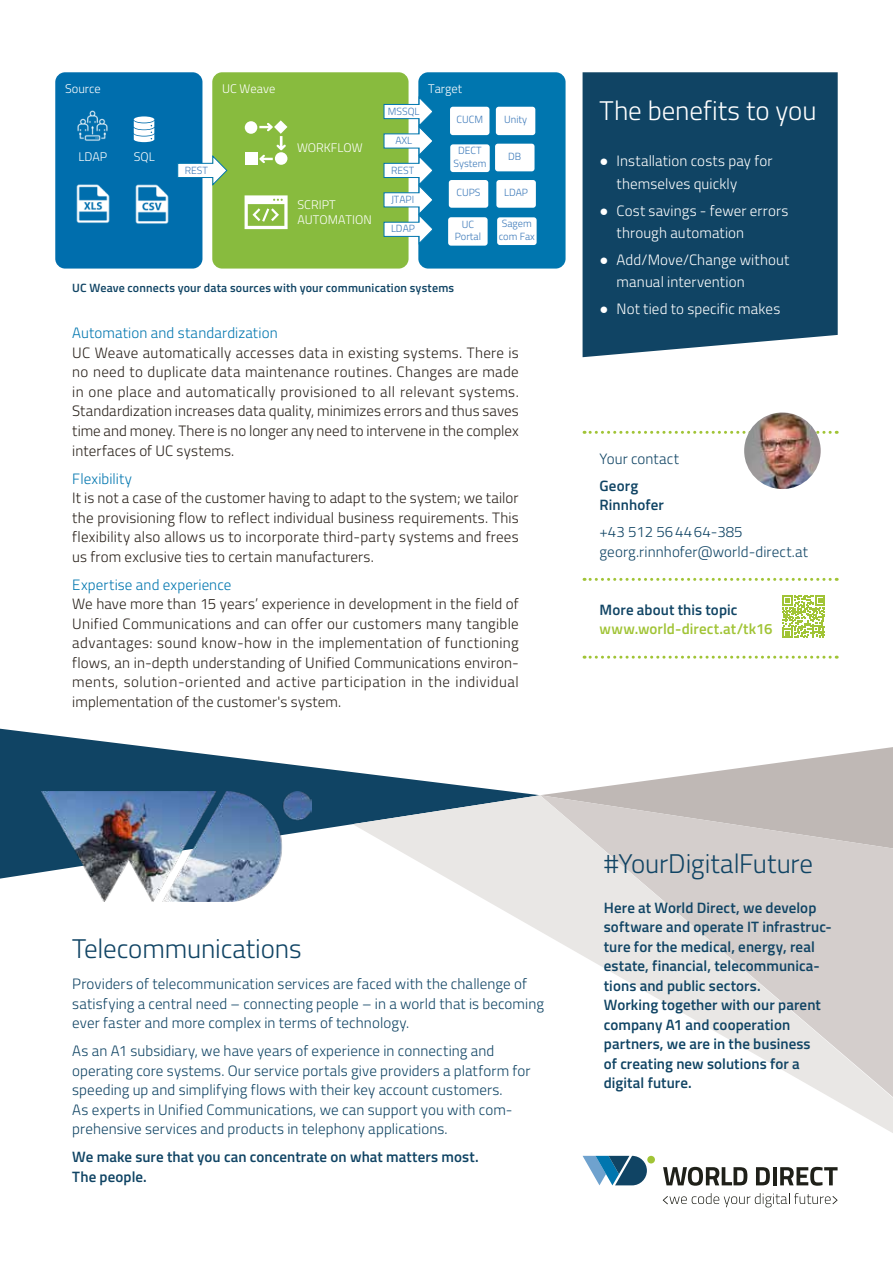
<style>
.page{position:relative;width:893px;height:1263px;background:#fff}
.page>*{position:absolute;margin:0;border:0;box-sizing:border-box;transform-origin:0 0}
.t1{font:300 27px "Cairo";letter-spacing:-.005em;color:#104464}
.t2{font:300 27px "Cairo";letter-spacing:-.005em;color:#fff}
.t3{font:300 15px/19.5px "Cairo";letter-spacing:.005em;color:#29211a;text-align:justify}
.t4{font:300 15px/19.5px "Cairo";letter-spacing:.005em;color:#104464}
.t5{font:600 15px/19.5px "Cairo";letter-spacing:.005em;color:#104464}
.t6{font:300 15px/22.5px "Cairo";letter-spacing:.005em;color:#fff}
.t7{font:300 15px "Cairo";letter-spacing:.01em;color:#0076af}
.t8{font:600 15px "Cairo";letter-spacing:.005em;color:#a1c436}
.t9{font:300 12.45px/15px "Cairo";color:#fff}
.t10{font:600 12px "Cairo";letter-spacing:.015em;color:#104464}
.t11{font:300 10.35px/12.5px "Cairo";color:#3977b8;text-align:center}
.s1{font-family:"Arial";font-weight:400}
</style>
<div class="page">
<svg style="left:543px;top:747px;width:350px;height:48px"></svg>
<svg style="left:0;top:729px;width:538px;height:150px;fill:#104464"></svg>
<svg style="left:352px;top:795px;width:541px;height:338px"></svg>
<img style="left:42px;top:791px;width:269px;height:110px">
<svg style="left:663px;top:1193px;width:175px;height:14px"></svg>
<svg style="left:663px;top:1167px;width:84px;height:19px"></svg>
<svg style="left:756px;top:1167px;width:14px;height:18px"></svg>
<hr style="left:773px;top:1167px;width:3px;height:18px;background:#1f2019">
<svg style="left:780px;top:1167px;width:57px;height:19px"></svg>
<svg style="left:583px;top:1156px;width:64px;height:29px"></svg>
<div style="left:647px;top:1156px;width:8px;height:7px;background:#a1c436;border-radius:50%"></div>
<svg style="left:584px;top:431px;width:253px;height:3px"></svg>
<svg style="left:584px;top:578px;width:253px;height:3px"></svg>
<img style="left:744px;top:412px;width:77px;height:77px;border-radius:38px">
<div style="left:418px;top:72px;width:148px;height:197px;background:#0076af;border-radius:10px"></div>
<div style="left:212px;top:72px;width:197px;height:197px;background:#88bb3e;border-radius:10px"></div>
<div style="left:55px;top:72px;width:147px;height:197px;background:#006ead;border-radius:10px"></div>
<img style="left:76px;top:184px;width:93px;height:40px">
<img style="left:77px;top:110px;width:31px;height:31px">
<div style="left:134px;top:116px;width:20px;height:7px;background:#fff;border-radius:50%"></div>
<svg style="left:134px;top:120px;width:20px;height:22px"></svg>
<svg style="left:177px;top:154px;width:51px;height:33px"></svg>
<div style="left:450px;top:107px;width:39px;height:28px;background:#fff;border-radius:3px"></div>
<div style="left:496px;top:107px;width:39px;height:28px;background:#fff;border-radius:3px"></div>
<div style="left:450px;top:144px;width:40px;height:28px;background:#fff;border-radius:3px"></div>
<div style="left:449px;top:180px;width:39px;height:28px;background:#fff;border-radius:3px"></div>
<div style="left:496px;top:180px;width:40px;height:28px;background:#fff;border-radius:3px"></div>
<div style="left:448px;top:217px;width:40px;height:29px;background:#fff;border-radius:3px"></div>
<div style="left:497px;top:217px;width:40px;height:28px;background:#fff;border-radius:3px"></div>
<div style="left:495px;top:144px;width:39px;height:27px;background:#fff;border-radius:3px"></div>
<svg style="left:275px;top:152px;width:12px;height:13px"></svg>
<div style="left:245px;top:121px;width:12px;height:13px;background:#fff;border-radius:50%"></div>
<div style="left:245px;top:152px;width:12px;height:13px;background:#fff"></div>
<svg style="left:259px;top:120px;width:28px;height:43px"></svg>
<svg style="left:245px;top:195px;width:43px;height:34px"></svg>
<svg style="left:383px;top:95px;width:50px;height:151px"></svg>
<svg style="left:782px;top:595px;width:43px;height:43px"></svg>
<svg style="left:584px;top:656px;width:253px;height:3px"></svg>
<div style="left:583px;top:72px;width:255px;height:285px;background:#104464"></div>
<p class="t9" style="left:65px;top:81px;width:37px">Source</p>
<p class="t9" style="left:222px;top:81px;width:55px">UC Weave</p>
<p class="t9" style="left:78px;top:149px;width:30px">LDAP</p>
<p class="t9" style="left:134px;top:149px;width:22px">SQL</p>
<p class="t11" style="left:185px;top:164px;width:25px">REST</p>
<p class="t9" style="left:297px;top:140px;width:67px">WORKFLOW</p>
<p class="t9" style="left:298px;top:197px;width:76px">SCRIPT<br>AUTOMATION</p>
<p class="t11" style="left:388px;top:105px;width:33px">MSSQL</p>
<p class="t11" style="left:395px;top:134px;width:18px">AXL</p>
<p class="t11" style="left:391px;top:164px;width:25px">REST</p>
<p class="t11" style="left:391px;top:193px;width:25px">JTAPI</p>
<p class="t11" style="left:391px;top:223px;width:26px">LDAP</p>
<p class="t9" style="left:428px;top:81px;width:35px">Target</p>
<p class="t11" style="left:456px;top:114px;width:28px">CUCM</p>
<p class="t11" style="left:504px;top:114px;width:24px">Unity</p>
<p class="t11" style="left:453px;top:145px;width:34px">DECT<br>System</p>
<p class="t11" style="left:456px;top:186px;width:26px">CUPS</p>
<p class="t11" style="left:504px;top:186px;width:26px">LDAP</p>
<p class="t11" style="left:455px;top:218px;width:28px">UC<br>Portal</p>
<p class="t11" style="left:499px;top:218px;width:38px;text-align:left">Sagem com Fax</p>
<p class="t11" style="left:508px;top:150px;width:15px">DB</p>
<p class="t10" style="left:72px;top:279px;width:383px">UC Weave connects your data sources with your communication systems</p>
<p class="t7" style="left:72px;top:322px;width:207px">Automation and standardization</p>
<p class="t3" style="left:72px;top:343px;width:448px">UC Weave automatically accesses data in existing systems. There is no need to duplicate data maintenance routines. Changes are made in one place and automatically provisioned to all relevant systems.<br>Standardization increases data quality, minimizes errors and thus saves time and money. There is no longer any need to intervene in the complex interfaces of UC systems.</p>
<p class="t7" style="left:72px;top:467px;width:61px">Flexibility</p>
<p class="t3" style="left:72px;top:488px;width:448px">It is not a case of the customer having to adapt to the system; we tailor the provisioning flow to reflect individual business requirements. This flexibility also allows us to incorporate third-party systems and frees us from exclusive ties to certain manufacturers.</p>
<p class="t7" style="left:72px;top:573px;width:161px">Expertise and experience</p>
<p class="t3" style="left:72px;top:594px;width:448px">We have more than 15 years’ experience in development in the field of Unified Communications and can offer our customers many tangible advantages: sound know-how in the implementation of functioning flows, an in-depth understanding of Unified Communications environ&shy;ments, solution-oriented and active participation in the individual implementation of the customer's system.</p>
<h1 class="t2" style="left:600px;top:91px;width:218px">The benefits to you</h1>
<p class="t6" style="left:617px;top:150px;width:157px;text-indent:-17px"><span class="s1">●</span> Installation costs pay for themselves quickly</p>
<p class="t6" style="left:617px;top:199px;width:173px;text-indent:-17px"><span class="s1">●</span> Cost savings - fewer errors through automation</p>
<p class="t6" style="left:617px;top:248px;width:174px;text-indent:-17px"><span class="s1">●</span> Add/Move/Change without manual intervention</p>
<p class="t6" style="left:600px;top:298px;width:182px"><span class="s1">●</span> Not tied to specific makes</p>
<p class="t4" style="left:600px;top:449px;width:81px">Your contact</p>
<p class="t5" style="left:600px;top:476px;width:66px">Georg<br>Rinnhofer</p>
<p class="t4" style="left:600px;top:522px;width:210px">+43 512 564464-385 georg.rinnhofer@world-direct.at</p>
<p class="t5" style="left:600px;top:600px;width:139px">More about this topic</p>
<p class="t8" style="left:600px;top:618px;width:174px">www.world-direct.at/tk16</p>
<h1 class="t1" style="left:72px;top:929px;width:231px">Telecommunications</h1>
<p class="t4" style="left:72px;top:974px;width:473px">Providers of telecommunication services are faced with the challenge of satisfying a central need – connecting people – in a world that is becoming ever faster and more complex in terms of technology.</p>
<p class="t4" style="left:72px;top:1041px;width:460px">As an A1 subsidiary, we have years of experience in connecting and operating core systems. Our service portals give providers a platform for speeding up and simplifying flows with their key account customers.<br>As experts in Unified Communications, we can support you with com&shy;prehensive services and products in telephony applications.</p>
<p class="t5" style="left:72px;top:1147px;width:408px">We make sure that you can concentrate on what matters most.<br>The people.</p>
<h1 class="t1" style="left:604px;top:844px;width:211px">#YourDigitalFuture</h1>
<p class="t5" style="left:604px;top:898px;width:229px">Here at World Direct, we develop software and operate IT infrastruc&shy;ture for the medical, energy, real estate, financial, telecommunica&shy;tions and public sectors.<br>Working together with our parent company A1 and cooperation partners, we are in the business<br>of creating new solutions for a digital future.</p>
</div>
